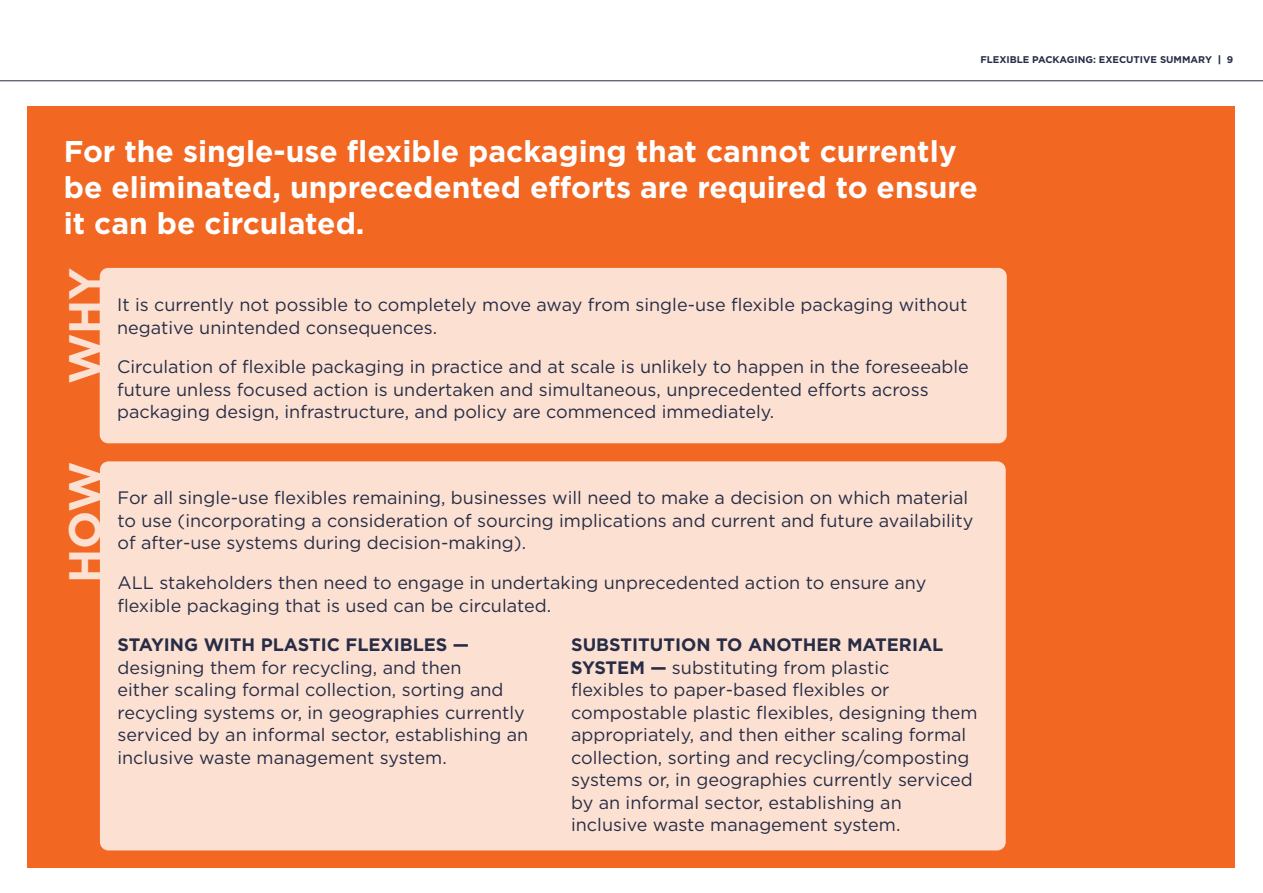
<style>
.page{position:relative;width:1263px;height:893px;background:#fff}
.page>*{position:absolute;margin:0;border:0;box-sizing:border-box;transform-origin:0 0}
.Side_box_header{font:700 45px "Gotham";color:#fce1d3}
.Subheader{font:700 30px/36px "Gotham";color:#fff}
.Paragraph_Style_1{font:18px/22.5px "Gotham";color:#272d46}
.Paragraph_Style_1_co{font:18px/22.5px "Gotham";color:#272d46}
.t1{font:700 9.75px "Gotham";color:#272d46}
.s1{font-weight:900}
.s2{font-weight:700}
</style>
<div class="page">
<hr style="left:0;top:80px;width:1263px;height:1px;background:#272d46">
<div style="left:28px;top:106px;width:1207px;height:761px;background:#f26722"></div>
<div style="left:100px;top:268px;width:907px;height:175px;background:#fce1d3;border-radius:9px"></div>
<div style="left:100px;top:461px;width:906px;height:389px;background:#fce1d3;border-radius:9px"></div>
<p class="t1" style="left:980px;top:53px;width:254px">FLEXIBLE PACKAGING: EXECUTIVE SUMMARY <span class="s1">|</span> 9</p>
<p class="Subheader" style="left:64px;top:133px;width:916px">For the single-use flexible packaging that cannot currently be eliminated, unprecedented efforts are required to ensure it can be circulated.</p>
<p class="Side_box_header" style="left:55px;top:384px;width:118px;rotate:-90deg">WHY</p>
<p class="Paragraph_Style_1" style="left:117px;top:293px;width:852px">It is currently not possible to completely move away from single-use flexible packaging without negative unintended consequences.</p>
<p class="Paragraph_Style_1" style="left:117px;top:355px;width:853px">Circulation of flexible packaging in practice and at scale is unlikely to happen in the foreseeable future unless focused action is undertaken and simultaneous, unprecedented efforts across packaging design, infrastructure, and policy are commenced immediately.</p>
<p class="Side_box_header" style="left:55px;top:583px;width:123px;rotate:-90deg">HOW</p>
<p class="Paragraph_Style_1_co" style="left:117px;top:486px;width:857px">For all single-use flexibles remaining, businesses will need to make a decision on which material to use (incorporating a consideration of sourcing implications and current and future availability of after-use systems during decision-making).</p>
<p class="Paragraph_Style_1_co" style="left:117px;top:571px;width:810px">ALL stakeholders then need to engage in undertaking unprecedented action to ensure any flexible packaging that is used can be circulated.</p>
<p class="Paragraph_Style_1" style="left:117px;top:633px;width:412px"><span class="s2">STAYING WITH PLASTIC FLEXIBLES — </span>designing them for recycling, and then<br>either scaling formal collection, sorting and recycling systems or, in geographies currently serviced by an informal sector, establishing an inclusive waste management system.</p>
<p class="Paragraph_Style_1" style="left:571px;top:633px;width:408px"><span class="s2">SUBSTITUTION TO ANOTHER MATERIAL SYSTEM —</span> substituting from plastic<br>flexibles to paper-based flexibles or compostable plastic flexibles, designing them appropriately, and then either scaling formal collection, sorting and recycling/composting systems or, in geographies currently serviced by an informal sector, establishing an inclusive waste management system.</p>
</div>
